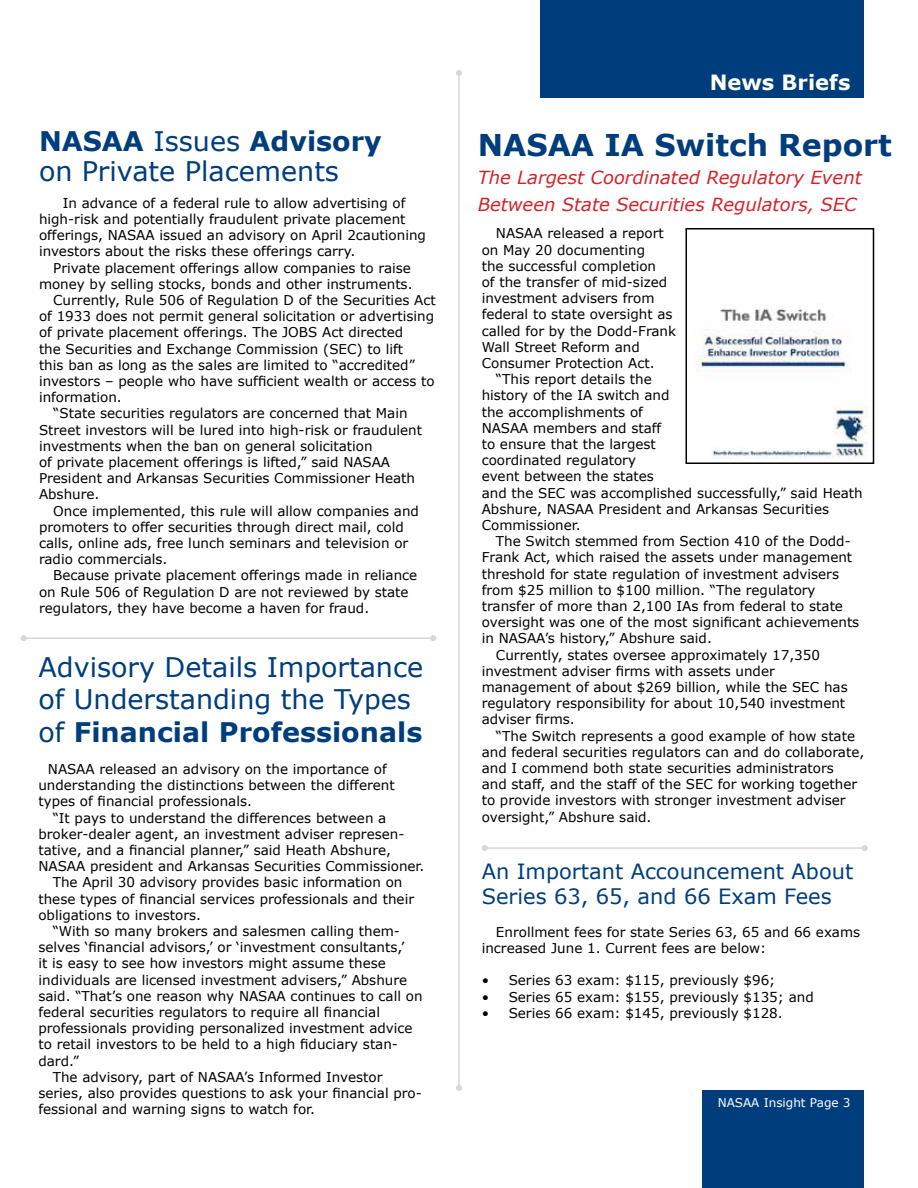
<style>
.page{position:relative;width:918px;height:1188px;background:#fff}
.page>*{position:absolute;margin:0;border:0;box-sizing:border-box;transform-origin:0 0}
.t1{font:700 30px "Verdana";color:#003d7d}
.t2{font:27px/32.4px "Verdana";color:#003d7d}
.t3{font:21px/25.2px "Verdana";color:#003d7d}
.t4{font:700 21px "Verdana";color:#fff}
.t5{font:italic 18px/27px "Verdana";color:#d2232a}
.t6{font:13.5px/16.2px "Verdana";color:#000}
.t7{font:12px "Verdana";color:#fff}
.s1{font-weight:700}
</style>
<div class="page">
<div style="left:540px;top:0;width:324px;height:97px;background:#003d7d"></div>
<hr style="left:458px;top:73px;width:2px;height:1015px;background:#d7d8da">
<svg style="left:456px;top:70px;width:6px;height:6px"></svg>
<svg style="left:456px;top:1085px;width:6px;height:6px"></svg>
<div style="left:702px;top:1091px;width:162px;height:97px;background:#003d7d"></div>
<hr style="left:485px;top:847px;width:380px;height:2px;background:#d7d8da">
<svg style="left:482px;top:845px;width:6px;height:6px"></svg>
<svg style="left:862px;top:845px;width:6px;height:6px"></svg>
<img style="left:685px;top:228px;width:183px;height:236px">
<hr style="left:24px;top:637px;width:409px;height:2px;background:#d7d8da">
<svg style="left:21px;top:635px;width:6px;height:6px"></svg>
<svg style="left:430px;top:635px;width:6px;height:6px"></svg>
<div style="left:686px;top:228px;width:188px;height:236px;border:2px solid #000"></div>
<h2 class="t2" style="left:39px;top:125px;width:344px;line-height:30px"><span class="s1">NASAA</span> Issues <span class="s1">Advisory </span>on Private Placements</h2>
<p class="t6" style="left:39px;top:194px;width:389px;text-indent:24px">In advance of a federal rule to allow advertising of high-risk and potentially fraudulent private placement offerings, NASAA issued an advisory on April 2cautioning investors about the risks these offerings carry.</p>
<p class="t6" style="left:53px;top:259px;width:359px">Private placement offerings allow companies to raise</p>
<p class="t6" style="left:39px;top:275px;width:375px">money by selling stocks, bonds and other instruments.</p>
<p class="t6" style="left:53px;top:292px;width:384px">Currently, Rule 506 of Regulation D of the Securities Act</p>
<p class="t6" style="left:39px;top:308px;width:397px">of 1933 does not permit general solicitation or advertising</p>
<p class="t6" style="left:39px;top:324px;width:366px">of private placement offerings. The JOBS Act directed</p>
<p class="t6" style="left:39px;top:340px;width:366px">the Securities and Exchange Commission (SEC) to lift</p>
<p class="t6" style="left:39px;top:356px;width:377px">this ban as long as the sales are limited to “accredited”</p>
<p class="t6" style="left:39px;top:373px;width:397px">investors – people who have sufficient wealth or access to</p>
<p class="t6" style="left:39px;top:389px;width:84px">information.</p>
<p class="t6" style="left:53px;top:405px;width:356px">“State securities regulators are concerned that Main</p>
<p class="t6" style="left:39px;top:421px;width:385px">Street investors will be lured into high-risk or fraudulent</p>
<p class="t6" style="left:39px;top:437px;width:335px">investments when the ban on general solicitation</p>
<p class="t6" style="left:39px;top:454px;width:353px">of private placement offerings is lifted,” said NASAA</p>
<p class="t6" style="left:39px;top:470px;width:378px">President and Arkansas Securities Commissioner Heath</p>
<p class="t6" style="left:39px;top:486px;width:62px">Abshure.</p>
<p class="t6" style="left:53px;top:502px;width:367px">Once implemented, this rule will allow companies and</p>
<p class="t6" style="left:39px;top:518px;width:366px">promoters to offer securities through direct mail, cold</p>
<p class="t6" style="left:39px;top:535px;width:371px">calls, online ads, free lunch seminars and television or</p>
<p class="t6" style="left:39px;top:551px;width:130px">radio commercials.</p>
<p class="t6" style="left:53px;top:567px;width:366px">Because private placement offerings made in reliance</p>
<p class="t6" style="left:39px;top:583px;width:371px">on Rule 506 of Regulation D are not reviewed by state</p>
<p class="t6" style="left:39px;top:599px;width:332px">regulators, they have become a haven for fraud.</p>
<h2 class="t2" style="left:38px;top:650px;width:386px">Advisory Details Importance of Understanding the Types of <span class="s1">Financial Professionals</span></h2>
<p class="t6" style="left:38px;top:761px;width:358px;text-indent:10px">NASAA released an advisory on the importance of understanding the distinctions between the different types of financial professionals.</p>
<p class="t6" style="left:53px;top:809px;width:335px">“It pays to understand the differences between a</p>
<p class="t6" style="left:38px;top:825px;width:368px">broker-dealer agent, an investment adviser represen-</p>
<p class="t6" style="left:38px;top:842px;width:354px">tative, and a financial planner,” said Heath Abshure,</p>
<p class="t6" style="left:38px;top:858px;width:387px">NASAA president and Arkansas Securities Commissioner.</p>
<p class="t6" style="left:53px;top:874px;width:351px">The April 30 advisory provides basic information on</p>
<p class="t6" style="left:38px;top:890px;width:377px">these types of financial services professionals and their</p>
<p class="t6" style="left:38px;top:906px;width:164px">obligations to investors.</p>
<p class="t6" style="left:53px;top:923px;width:349px">“With so many brokers and salesmen calling them-</p>
<p class="t6" style="left:38px;top:939px;width:368px">selves ‘financial advisors,’ or ‘investment consultants,’</p>
<p class="t6" style="left:38px;top:955px;width:349px">it is easy to see how investors might assume these</p>
<p class="t6" style="left:38px;top:971px;width:370px">individuals are licensed investment advisers,” Abshure</p>
<p class="t6" style="left:38px;top:987px;width:386px">said. “That’s one reason why NASAA continues to call on</p>
<p class="t6" style="left:38px;top:1004px;width:343px">federal securities regulators to require all financial</p>
<p class="t6" style="left:38px;top:1020px;width:376px">professionals providing personalized investment advice</p>
<p class="t6" style="left:38px;top:1036px;width:361px">to retail investors to be held to a high fiduciary stan-</p>
<p class="t6" style="left:38px;top:1052px;width:42px">dard.”</p>
<p class="t6" style="left:53px;top:1068px;width:331px">The advisory, part of NASAA’s Informed Investor</p>
<p class="t6" style="left:38px;top:1085px;width:385px">series, also provides questions to ask your financial pro-</p>
<p class="t6" style="left:38px;top:1101px;width:278px">fessional and warning signs to watch for.</p>
<h3 class="t4" style="left:710px;top:69px;width:142px">News Briefs</h3>
<h1 class="t1" style="left:478px;top:126px;width:416px">NASAA IA Switch Report</h1>
<h3 class="t5" style="left:478px;top:163px;width:386px">The Largest Coordinated Regulatory Event<br>Between State Securities Regulators, SEC</h3>
<p class="t6" style="left:496px;top:225px;width:169px">NASAA released a report</p>
<p class="t6" style="left:482px;top:241px;width:165px">on May 20 documenting</p>
<p class="t6" style="left:482px;top:257px;width:176px">the successful completion</p>
<p class="t6" style="left:482px;top:273px;width:187px">of the transfer of mid-sized</p>
<p class="t6" style="left:482px;top:290px;width:174px">investment advisers from</p>
<p class="t6" style="left:482px;top:306px;width:192px">federal to state oversight as</p>
<p class="t6" style="left:482px;top:322px;width:196px">called for by the Dodd-Frank</p>
<p class="t6" style="left:482px;top:338px;width:160px">Wall Street Reform and</p>
<p class="t6" style="left:482px;top:354px;width:174px">Consumer Protection Act.</p>
<p class="t6" style="left:496px;top:371px;width:157px">“This report details the</p>
<p class="t6" style="left:482px;top:387px;width:189px">history of the IA switch and</p>
<p class="t6" style="left:482px;top:403px;width:163px">the accomplishments of</p>
<p class="t6" style="left:482px;top:419px;width:181px">NASAA members and staff</p>
<p class="t6" style="left:482px;top:435px;width:176px">to ensure that the largest</p>
<p class="t6" style="left:482px;top:452px;width:156px">coordinated regulatory</p>
<p class="t6" style="left:482px;top:468px;width:174px">event between the states</p>
<p class="t6" style="left:482px;top:484px;width:383px">and the SEC was accomplished successfully,” said Heath</p>
<p class="t6" style="left:482px;top:500px;width:349px">Abshure, NASAA President and Arkansas Securities</p>
<p class="t6" style="left:482px;top:516px;width:100px">Commissioner.</p>
<p class="t6" style="left:496px;top:533px;width:356px">The Switch stemmed from Section 410 of the Dodd-</p>
<p class="t6" style="left:482px;top:549px;width:372px">Frank Act, which raised the assets under management</p>
<p class="t6" style="left:482px;top:565px;width:359px">threshold for state regulation of investment advisers</p>
<p class="t6" style="left:482px;top:581px;width:335px">from $25 million to $100 million. “The regulatory</p>
<p class="t6" style="left:482px;top:597px;width:363px">transfer of more than 2,100 IAs from federal to state</p>
<p class="t6" style="left:482px;top:614px;width:379px">oversight was one of the most significant achievements</p>
<p class="t6" style="left:482px;top:630px;width:232px">in NASAA’s history,” Abshure said.</p>
<p class="t6" style="left:496px;top:646px;width:326px">Currently, states oversee approximately 17,350</p>
<p class="t6" style="left:482px;top:662px;width:295px">investment adviser firms with assets under</p>
<p class="t6" style="left:482px;top:678px;width:367px">management of about $269 billion, while the SEC has</p>
<p class="t6" style="left:482px;top:695px;width:365px">regulatory responsibility for about 10,540 investment</p>
<p class="t6" style="left:482px;top:711px;width:95px">adviser firms.</p>
<p class="t6" style="left:496px;top:727px;width:361px">“The Switch represents a good example of how state</p>
<p class="t6" style="left:482px;top:743px;width:384px">and federal securities regulators can and do collaborate,</p>
<p class="t6" style="left:482px;top:759px;width:354px">and I commend both state securities administrators</p>
<p class="t6" style="left:482px;top:776px;width:377px">and staff, and the staff of the SEC for working together</p>
<p class="t6" style="left:482px;top:792px;width:365px">to provide investors with stronger investment adviser</p>
<p class="t6" style="left:482px;top:808px;width:171px">oversight,” Abshure said.</p>
<h3 class="t3" style="left:482px;top:858px;width:373px">An Important Accouncement About<br>Series 63, 65, and 66 Exam Fees</h3>
<p class="t6" style="left:482px;top:923px;width:380px;text-indent:14px">Enrollment fees for state Series 63, 65 and 66 exams increased June 1. Current fees are below:</p>
<p class="t6" style="left:482px;top:972px;width:295px">• Series 63 exam: $115, previously $96;</p>
<p class="t6" style="left:482px;top:988px;width:334px">• Series 65 exam: $155, previously $135; and</p>
<p class="t6" style="left:482px;top:1004px;width:303px">• Series 66 exam: $145, previously $128.</p>
<p class="t7" style="left:718px;top:1095px;width:134px">NASAA Insight Page 3</p>
</div>
